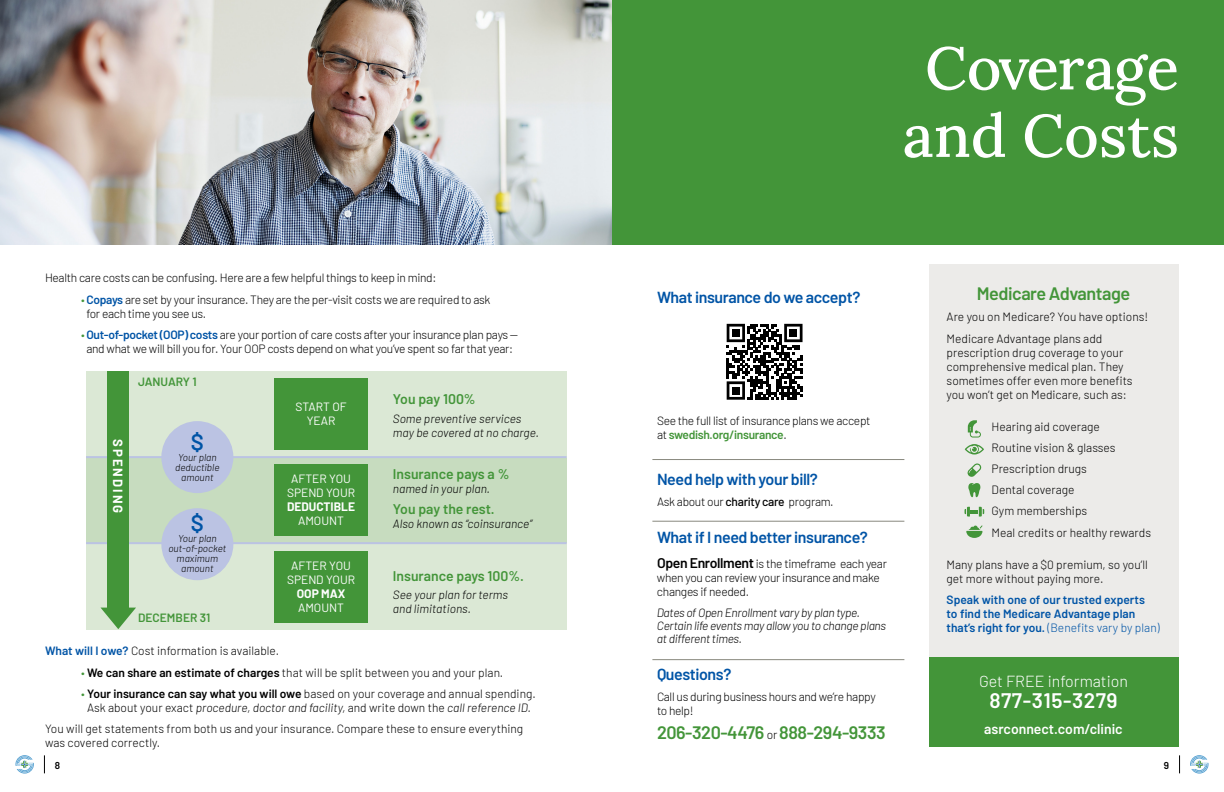
<style>
.page{position:relative;width:1224px;height:792px;background:#fff}
.page>*{position:absolute;margin:0;border:0;box-sizing:border-box;transform-origin:0 0}
.t1{font:500 60px/67.5px "Lora";color:#fff;text-align:center}
.t2{font:600 23px "Barlow";color:#0054a6}
.t3{font:600 21px "Barlow";letter-spacing:.025em;color:#fff}
.t4{font:600 18px "Barlow";letter-spacing:-.025em;color:#439539}
.t5{font:600 16px "Barlow";letter-spacing:-.025em;color:#0054a6}
.t6{font:300 16px "Barlow";color:#fff}
.t7{font:600 14px "Barlow";color:#439539}
.t8{font:600 14px "Barlow";color:#fff}
.t9{font:700 13px "Barlow";letter-spacing:.16em;color:#fff}
.t10{font:300 12px/14px "Barlow";letter-spacing:-.01em;color:#000}
.t11{font:italic 300 12px/13px "Barlow";letter-spacing:-.01em;color:#000}
.t12{font:600 12px/14px "Barlow";color:#0054a6}
.t13{font:12px/14px "Barlow";color:#fff;text-align:center}
.t14{font:600 12px "Barlow";color:#439539}
.t15{font:700 12px "Barlow";color:#fff}
.t16{font:italic 300 10px/10px "Barlow";color:#000;text-align:center}
.t17{font:600 10px "Barlow";color:#000}
.s1{color:#439539}
.s2{font-weight:600;color:#0054a6}
.s3{font-weight:300}
.s4{font-weight:600;color:#439539}
.s5{font-weight:500}
.s6{font-weight:600;font-size:14px}
.s7{font-weight:300;font-size:12px;color:#000}
.s8{font-weight:600}
.s9{font-style:italic}
</style>
<div class="page">
<svg style="left:727px;top:324px;width:76px;height:76px"></svg>
<div style="left:732px;top:329px;width:8px;height:8px;background:#000"></div>
<div style="left:789px;top:329px;width:8px;height:8px;background:#000"></div>
<div style="left:732px;top:387px;width:8px;height:7px;background:#000"></div>
<hr style="left:652px;top:521px;width:252px;height:1px;background:#88887e">
<hr style="left:652px;top:459px;width:252px;height:1px;background:#88887e">
<hr style="left:652px;top:659px;width:252px;height:1px;background:#88887e">
<div style="left:603px;top:0;width:621px;height:244px;background:#439539"></div>
<img style="left:0;top:0;width:612px;height:244px">
<svg style="left:44px;top:755px;width:1px;height:18px"></svg>
<svg style="left:1179px;top:755px;width:1px;height:18px"></svg>
<svg style="left:1190px;top:755px;width:19px;height:19px"></svg>
<svg style="left:15px;top:755px;width:19px;height:19px"></svg>
<div style="left:929px;top:264px;width:249px;height:483px;background:#ecebe9"></div>
<div style="left:929px;top:658px;width:249px;height:89px;background:#439539"></div>
<svg style="left:968px;top:420px;width:13px;height:18px"></svg>
<svg style="left:965px;top:444px;width:19px;height:11px"></svg>
<svg style="left:965px;top:507px;width:19px;height:10px"></svg>
<svg style="left:966px;top:525px;width:17px;height:13px"></svg>
<div style="left:86px;top:371px;width:481px;height:258px;background:#c7dcbf"></div>
<div style="left:86px;top:371px;width:481px;height:86px;background:#dbe8d5"></div>
<div style="left:86px;top:543px;width:481px;height:86px;background:#dbe8d5"></div>
<div style="left:274px;top:378px;width:94px;height:72px;background:#439539"></div>
<div style="left:274px;top:464px;width:94px;height:72px;background:#439539"></div>
<div style="left:274px;top:551px;width:94px;height:72px;background:#439539"></div>
<div style="left:161px;top:421px;width:72px;height:72px;background:#bbc3e3;border-radius:50%"></div>
<hr style="left:86px;top:456px;width:481px;height:2px;background:#bbc3e3">
<div style="left:161px;top:508px;width:72px;height:72px;background:#bbc3e3;border-radius:50%"></div>
<hr style="left:86px;top:542px;width:481px;height:2px;background:#bbc3e3">
<div style="left:107px;top:371px;width:22px;height:242px;background:#439539"></div>
<svg style="left:101px;top:608px;width:35px;height:21px"></svg>
<svg style="left:968px;top:463px;width:13px;height:14px"></svg>
<svg style="left:968px;top:483px;width:13px;height:14px"></svg>
<h1 class="t1" style="left:903px;top:30px;width:278px">Coverage and Costs</h1>
<p class="t10" style="left:45px;top:270px;width:393px">Health care costs can be confusing. Here are a few helpful things to keep in mind:</p>
<p class="t10" style="left:86px;top:291px;width:405px;text-indent:-5px"><span class="s1">•</span> <span class="s2">Copays</span> are set by your insurance. They are the per-visit costs we are required to ask for each time you see us.</p>
<p class="t10" style="left:81px;top:327px;width:439px;text-align:center"><span class="s1">•</span> <span class="s2">Out-of-pocket (OOP) costs</span> are your portion of care costs after your insurance plan pays — and what we will bill you for. Your OOP costs depend on what you’ve spent so far that year:</p>
<h3 class="t4" style="left:977px;top:281px;width:155px">Medicare Advantage</h3>
<p class="t10" style="left:947px;top:306px;width:203px;line-height:21.2px">Are you on Medicare? You have options!<br>Medicare Advantage plans add</p>
<p class="t10" style="left:947px;top:344px;width:188px">prescription drug coverage to your comprehensive medical plan. They sometimes offer even more benefits you won’t get on Medicare, such as:</p>
<p class="t10" style="left:992px;top:415px;width:161px;line-height:21.2px">Hearing aid coverage<br>Routine vision &amp; glasses<br>Prescription drugs<br>Dental coverage<br>Gym memberships<br>Meal credits or healthy rewards</p>
<p class="t10" style="left:947px;top:556px;width:203px">Many plans have a $0 premium, so you’ll get more without paying more.</p>
<p class="t12" style="left:947px;top:592px;width:215px">Speak with one of our trusted experts<br>to find the Medicare Advantage plan that’s right for you. <span class="s3">(Benefits vary by plan)</span></p>
<h3 class="t5" style="left:657px;top:285px;width:205px">What insurance do we accept?</h3>
<p class="t14" style="left:138px;top:373px;width:60px">JANUARY 1</p>
<p class="t7" style="left:393px;top:389px;width:84px">You pay 100%</p>
<p class="t11" style="left:393px;top:411px;width:148px;line-height:14px">Some preventive services may be covered at no charge.</p>
<p class="t7" style="left:393px;top:464px;width:118px">Insurance pays a %</p>
<p class="t11" style="left:393px;top:482px;width:99px">named in your plan.</p>
<p class="t7" style="left:393px;top:498px;width:103px">You pay the rest.</p>
<p class="t11" style="left:393px;top:516px;width:141px">Also known as “coinsurance”</p>
<p class="t13" style="left:296px;top:398px;width:53px">START OF<br>YEAR</p>
<p class="t10" style="left:657px;top:412px;width:215px">See the full list of insurance plans we accept at <span class="s4">swedish.org/insurance</span>.</p>
<h3 class="t5" style="left:657px;top:467px;width:162px">Need help with your bill?</h3>
<p class="t10" style="left:657px;top:494px;width:178px">Ask about our <span class="s5">charity care</span> program.</p>
<h3 class="t5" style="left:657px;top:526px;width:212px">What if I need better insurance?</h3>
<p class="t10" style="left:657px;top:556px;width:232px"><span class="s6">Open Enrollment</span> is the timeframe each year when you can review your insurance and make changes if needed.</p>
<p class="t11" style="left:657px;top:605px;width:231px">Dates of Open Enrollment vary by plan type.<br>Certain life events may allow you to change plans at different times.</p>
<h3 class="t5" style="left:657px;top:662px;width:76px">Questions?</h3>
<p class="t10" style="left:657px;top:689px;width:220px">Call us during business hours and we’re happy to help!</p>
<h3 class="t4" style="left:657px;top:719px;width:230px">206-320-4476 <span class="s7">or</span> 888-294-9333</h3>
<h2 class="t2" style="left:191px;top:425px;width:15px">$</h2>
<p class="t16" style="left:175px;top:451px;width:46px">Your plan deductible amount</p>
<h2 class="t2" style="left:191px;top:506px;width:15px">$</h2>
<p class="t16" style="left:168px;top:533px;width:60px">Your plan out-of-pocket maximum amount</p>
<p class="t9" style="left:128px;top:439px;width:76px;rotate:90deg">SPENDING</p>
<p class="t13" style="left:287px;top:471px;width:70px">AFTER YOU<br>SPEND YOUR</p>
<p class="t15" style="left:287px;top:498px;width:70px">DEDUCTIBLE</p>
<p class="t13" style="left:298px;top:513px;width:48px">AMOUNT</p>
<p class="t13" style="left:287px;top:557px;width:70px">AFTER YOU<br>SPEND YOUR</p>
<p class="t15" style="left:297px;top:584px;width:50px">OOP MAX</p>
<p class="t13" style="left:298px;top:599px;width:48px">AMOUNT</p>
<p class="t7" style="left:393px;top:566px;width:132px">Insurance pays 100%.</p>
<p class="t11" style="left:393px;top:587px;width:117px;line-height:14px">See your plan for terms and limitations.</p>
<p class="t14" style="left:138px;top:609px;width:74px">DECEMBER 31</p>
<p class="t10" style="left:45px;top:643px;width:236px"><span class="s2">What will I owe?</span> Cost information is available.</p>
<p class="t10" style="left:81px;top:664px;width:424px"><span class="s1">•</span> <span class="s8">We can share an estimate of charges</span> that will be split between you and your plan.</p>
<p class="t10" style="left:81px;top:686px;width:456px;text-align:center"><span class="s1">•</span> <span class="s8">Your insurance can say what you will owe</span> based on your coverage and annual spending.<br>Ask about your exact <span class="s9">procedure, doctor and facility,</span> and write down the <span class="s9">call reference ID.</span></p>
<p class="t10" style="left:45px;top:721px;width:480px">You will get statements from both us and your insurance. Compare these to ensure everything was covered correctly.</p>
<p class="t17" style="left:55px;top:758px;width:7px">8</p>
<p class="t17" style="left:1164px;top:758px;width:7px">9</p>
<h3 class="t6" style="left:979px;top:670px;width:150px">Get FREE information</h3>
<h3 class="t3" style="left:989px;top:685px;width:130px">877-315-3279</h3>
<p class="t8" style="left:984px;top:718px;width:140px">asrconnect.com/clinic</p>
</div>
